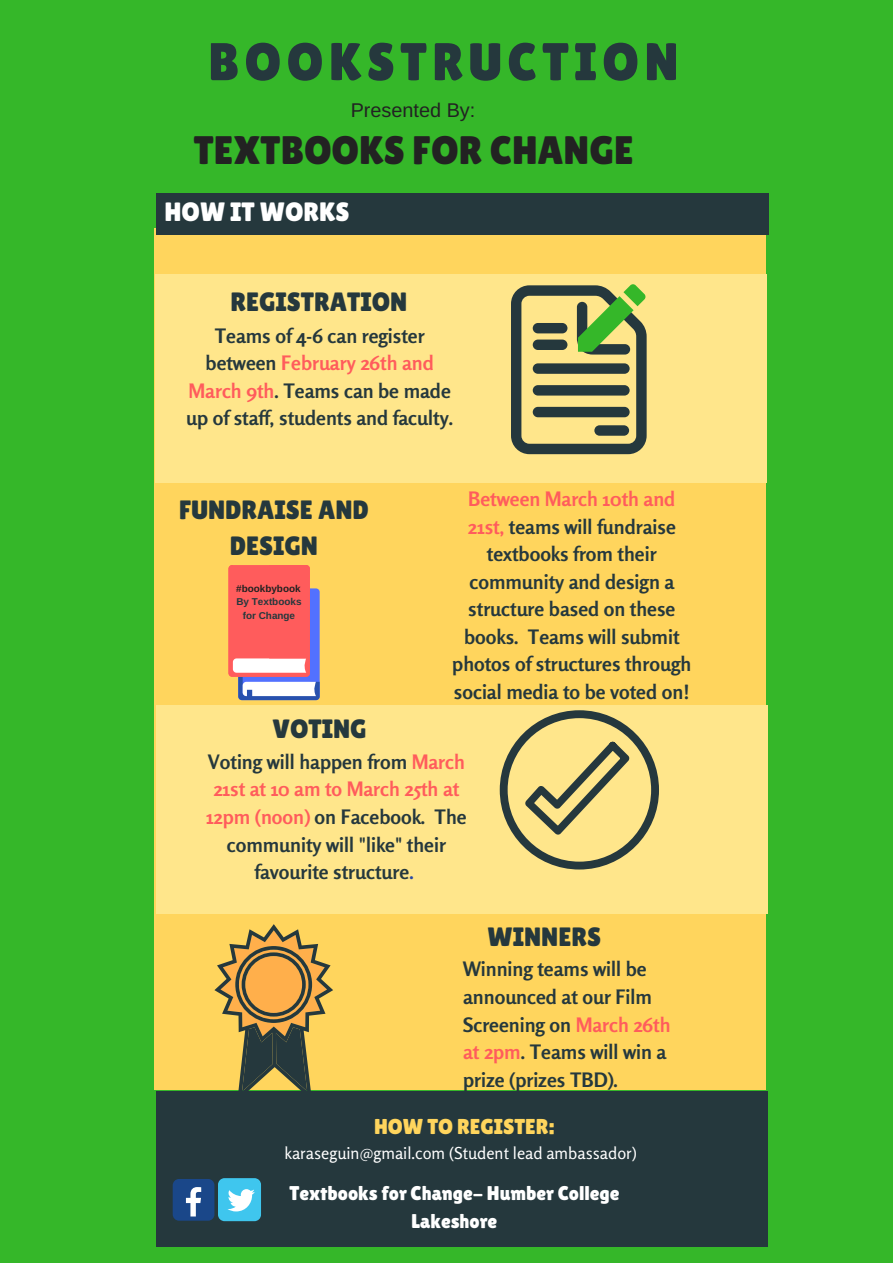
<style>
.page{position:relative;width:893px;height:1263px;background:#35b729}
.page>*{position:absolute;margin:0;border:0;box-sizing:border-box;transform-origin:0 0}
.t1{font:52.95px "Lilita One";letter-spacing:.1em;color:#25383d}
.t2{font:39.75px "Lilita One";color:#222}
.t3{font:26.47px/36.6px "Lilita One";color:#25383d;text-align:center}
.t4{font:26.47px "Lilita One";color:#fff}
.t5{font:21.52px "Lilita One";color:#ffd55d}
.t6{font:700 19.88px/27.6px "Rosario";color:#25383d;text-align:center}
.t7{font:19.88px/27.6px "Lilita One";color:#fff;text-align:center}
.t8{font:19.88px "Arimo";color:#222}
.t9{font:16.58px "Rosario";color:#fff}
.t10{font:700 9.9px/13.5px "Arimo";color:#25383d;text-align:center}
.t11{font:700 9.9px "Arimo";color:#222}
.s1{color:#ff5c5c}
.s2{color:#2847a4}
</style>
<div class="page">
<div style="left:154px;top:228px;width:612px;height:862px;background:#ffd55d"></div>
<div style="left:156px;top:705px;width:612px;height:208px;background:#ffe68b"></div>
<div style="left:155px;top:274px;width:612px;height:208px;background:#ffe68b"></div>
<div style="left:156px;top:1091px;width:612px;height:155px;background:#25383d"></div>
<div style="left:156px;top:194px;width:612px;height:41px;background:#25383d"></div>
<div style="left:173px;top:1179px;width:41px;height:42px;background:#1a4789;border-radius:6px"></div>
<svg style="left:186px;top:1187px;width:15px;height:29px"></svg>
<div style="left:218px;top:1178px;width:43px;height:43px;background:#3fc6ee;border-radius:7px"></div>
<svg style="left:227px;top:1189px;width:28px;height:22px"></svg>
<svg style="left:511px;top:284px;width:136px;height:170px"></svg>
<svg style="left:228px;top:565px;width:92px;height:135px;background:#e57d8a"></svg>
<svg style="left:214px;top:924px;width:119px;height:167px"></svg>
<svg style="left:500px;top:710px;width:159px;height:159px"></svg>
<h1 class="t1" style="left:208px;top:31px;width:472px">BOOKSTRUCTION</h1>
<p class="t8" style="left:351px;top:99px;width:126px">Presented By:</p>
<h2 class="t2" style="left:194px;top:128px;width:441px">TEXTBOOKS FOR CHANGE</h2>
<h3 class="t4" style="left:165px;top:197px;width:187px">HOW IT WORKS</h3>
<h3 class="t3" style="left:230px;top:284px;width:178px">REGISTRATION</h3>
<p class="t6" style="left:186px;top:322px;width:269px">Teams of 4-6 can register between <span class="s1">February 26th and<br>March 9th</span>. Teams can be made up of staff, students and faculty.</p>
<h3 class="t3" style="left:179px;top:491px;width:191px">FUNDRAISE AND<br>DESIGN</h3>
<p class="t11" style="left:236px;top:583px;width:66px">#bookbybook</p>
<p class="t10" style="left:236px;top:595px;width:67px">By Textbooks for Change</p>
<p class="t6" style="left:452px;top:485px;width:241px"><span class="s1">Between March 10th and<br>21st,</span> teams will fundraise textbooks from their community and design a structure based on these books. Teams will submit photos of structures through social media to be voted on!</p>
<h3 class="t3" style="left:273px;top:710px;width:96px">VOTING</h3>
<p class="t6" style="left:206px;top:748px;width:262px">Voting will happen from <span class="s1">March<br>21st at 10 am to March 25th at<br>12pm (noon)</span> on Facebook. The community will "like" their favourite structure<span class="s2">.</span></p>
<h3 class="t3" style="left:487px;top:918px;width:115px">WINNERS</h3>
<p class="t6" style="left:463px;top:955px;width:209px;text-align:left">Winning teams will be announced at our Film<br>Screening on <span class="s1">March 26th at 2pm</span>. Teams will win a prize (prizes TBD).</p>
<p class="t5" style="left:374px;top:1114px;width:182px">HOW TO REGISTER:</p>
<p class="t9" style="left:284px;top:1143px;width:354px">karaseguin@gmail.com (Student lead ambassador)</p>
<p class="t7" style="left:290px;top:1180px;width:331px">Textbooks for Change- Humber College<br>Lakeshore</p>
</div>
